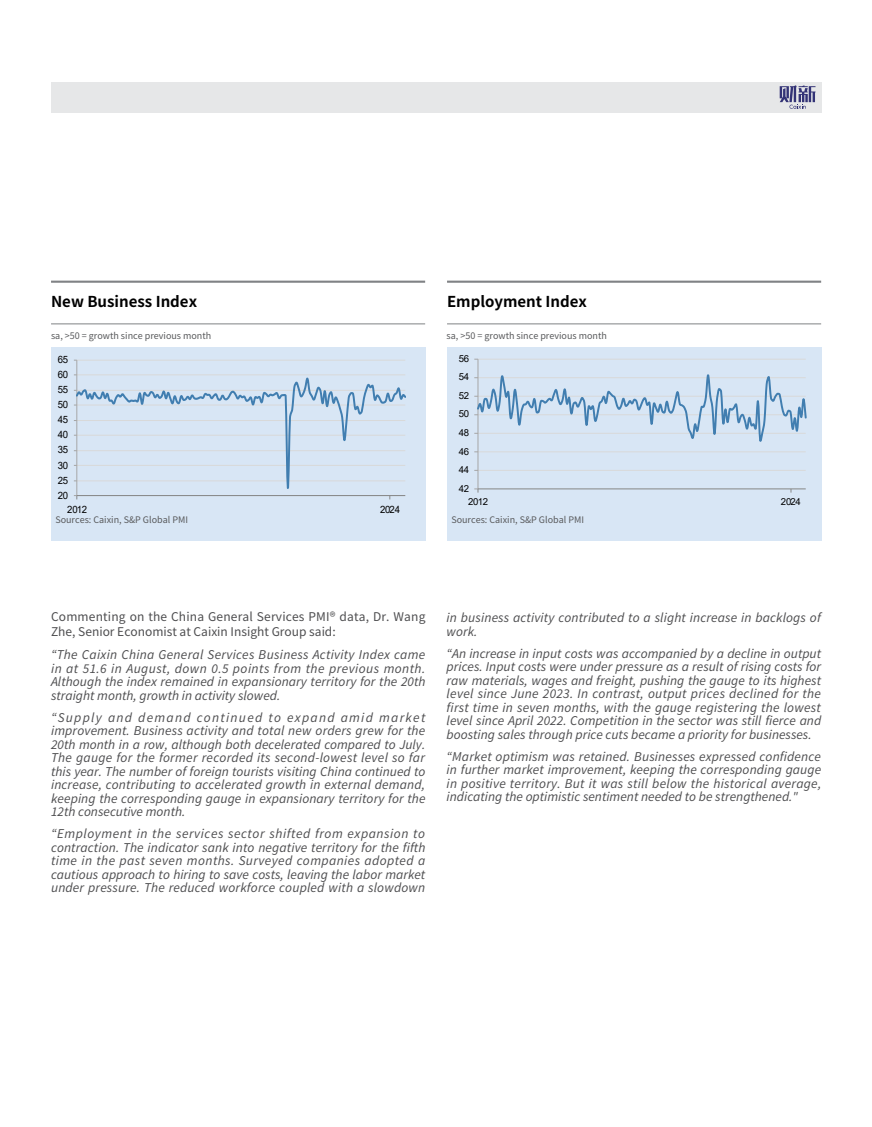
<style>
.page{position:relative;width:872px;height:1127px;background:#fff}
.page>*{position:absolute;margin:0;border:0;box-sizing:border-box;transform-origin:0 0}
.t1{font:700 15px "Source Han Sans CN";color:#000}
.t2{font:italic 13.5px/13.5px "Source Sans Variable";color:#4d4d4f;text-align:justify}
.t3{font:12px/14.4px "Source Han Sans CN";letter-spacing:.015em;color:#4d4d4f}
.t4{font:10.05px "Arial";letter-spacing:-.02em;color:#000;scale:.95 1}
.t5{font:9.6px "Arial";letter-spacing:-.02em;color:#000}
.t6{font:9px "Source Han Sans CN";color:#58595b}
</style>
<div class="page">
<div style="left:51px;top:347px;width:374px;height:194px;background:#d8e6f5"></div>
<hr style="left:51px;top:281px;width:374px;height:2px;background:#808285">
<hr style="left:51px;top:324px;width:374px;height:1px;background:#808285">
<div style="left:447px;top:347px;width:374px;height:194px;background:#d8e6f5"></div>
<hr style="left:447px;top:281px;width:374px;height:2px;background:#808285">
<hr style="left:447px;top:324px;width:374px;height:1px;background:#808285">
<div style="left:51px;top:82px;width:770px;height:30px;background:#e6e7e8"></div>
<svg style="left:779px;top:85px;width:36px;height:24px"></svg>
<hr style="left:478px;top:470px;width:327px;height:1px;background:#d9d9d9">
<hr style="left:478px;top:359px;width:327px;height:1px;background:#d9d9d9">
<hr style="left:477px;top:359px;width:1px;height:130px;background:#a6a6a6">
<hr style="left:478px;top:488px;width:327px;height:1px;background:#868686">
<svg style="left:474px;top:372px;width:332px;height:80px"></svg>
<hr style="left:77px;top:360px;width:328px;height:1px;background:#d9d9d9">
<hr style="left:76px;top:360px;width:1px;height:135px;background:#a6a6a6">
<svg style="left:74px;top:374px;width:332px;height:125px"></svg>
<p class="t1" style="left:51px;top:293px;width:148px">New Business Index</p>
<p class="t1" style="left:447px;top:293px;width:141px">Employment Index</p>
<p class="t6" style="left:51px;top:331px;width:162px">sa, &gt;50 = growth since previous month</p>
<p class="t6" style="left:446px;top:330px;width:162px">sa, &gt;50 = growth since previous month</p>
<p class="t4" style="left:58px;top:352px;width:13px">65</p>
<p class="t4" style="left:58px;top:367px;width:13px">60</p>
<p class="t4" style="left:58px;top:382px;width:13px">55</p>
<p class="t4" style="left:58px;top:398px;width:13px">50</p>
<p class="t4" style="left:58px;top:413px;width:13px">45</p>
<p class="t4" style="left:58px;top:428px;width:13px">40</p>
<p class="t4" style="left:58px;top:443px;width:13px">35</p>
<p class="t4" style="left:58px;top:458px;width:13px">30</p>
<p class="t4" style="left:58px;top:473px;width:13px">25</p>
<p class="t4" style="left:58px;top:488px;width:13px">20</p>
<p class="t4" style="left:67px;top:502px;width:23px">2012</p>
<p class="t4" style="left:380px;top:502px;width:23px">2024</p>
<p class="t6" style="left:55px;top:515px;width:134px">Sources: Caixin, S&amp;P Global PMI</p>
<p class="t5" style="left:459px;top:352px;width:12px">56</p>
<p class="t5" style="left:459px;top:370px;width:12px">54</p>
<p class="t5" style="left:459px;top:389px;width:12px">52</p>
<p class="t5" style="left:459px;top:407px;width:12px">50</p>
<p class="t5" style="left:459px;top:426px;width:12px">48</p>
<p class="t5" style="left:459px;top:445px;width:12px">46</p>
<p class="t5" style="left:459px;top:463px;width:12px">44</p>
<p class="t5" style="left:459px;top:482px;width:12px">42</p>
<p class="t5" style="left:468px;top:495px;width:22px">2012</p>
<p class="t5" style="left:781px;top:495px;width:22px">2024</p>
<p class="t6" style="left:451px;top:515px;width:134px">Sources: Caixin, S&amp;P Global PMI</p>
<p class="t3" style="left:51px;top:610px;width:376px">Commenting on the China General Services PMI® data, Dr. Wang<br>Zhe, Senior Economist at Caixin Insight Group said:</p>
<p class="t2" style="left:51px;top:648px;width:376px">“The Caixin China General Services Business Activity Index came in at 51.6 in August, down 0.5 points from the previous month.<br>Although the index remained in expansionary territory for the 20th straight month, growth in activity slowed.</p>
<p class="t2" style="left:51px;top:711px;width:376px">“Supply and demand continued to expand amid market improvement. Business activity and total new orders grew for the 20th month in a row, although both decelerated compared to July.<br>The gauge for the former recorded its second-lowest level so far this year. The number of foreign tourists visiting China continued to increase, contributing to accelerated growth in external demand, keeping the corresponding gauge in expansionary territory for the 12th consecutive month.</p>
<p class="t2" style="left:51px;top:827px;width:376px">“Employment in the services sector shifted from expansion to contraction. The indicator sank into negative territory for the fifth time in the past seven months. Surveyed companies adopted a cautious approach to hiring to save costs, leaving the labor market under pressure. The reduced workforce coupled with a slowdown</p>
<p class="t2" style="left:446px;top:611px;width:376px">in business activity contributed to a slight increase in backlogs of work.</p>
<p class="t2" style="left:446px;top:646px;width:376px">“An increase in input costs was accompanied by a decline in output prices. Input costs were under pressure as a result of rising costs for raw materials, wages and freight, pushing the gauge to its highest level since June 2023. In contrast, output prices declined for the first time in seven months, with the gauge registering the lowest level since April 2022. Competition in the sector was still fierce and boosting sales through price cuts became a priority for businesses.</p>
<p class="t2" style="left:446px;top:749px;width:376px">“Market optimism was retained. Businesses expressed confidence in further market improvement, keeping the corresponding gauge in positive territory. But it was still below the historical average, indicating the optimistic sentiment needed to be strengthened."</p>
</div>
